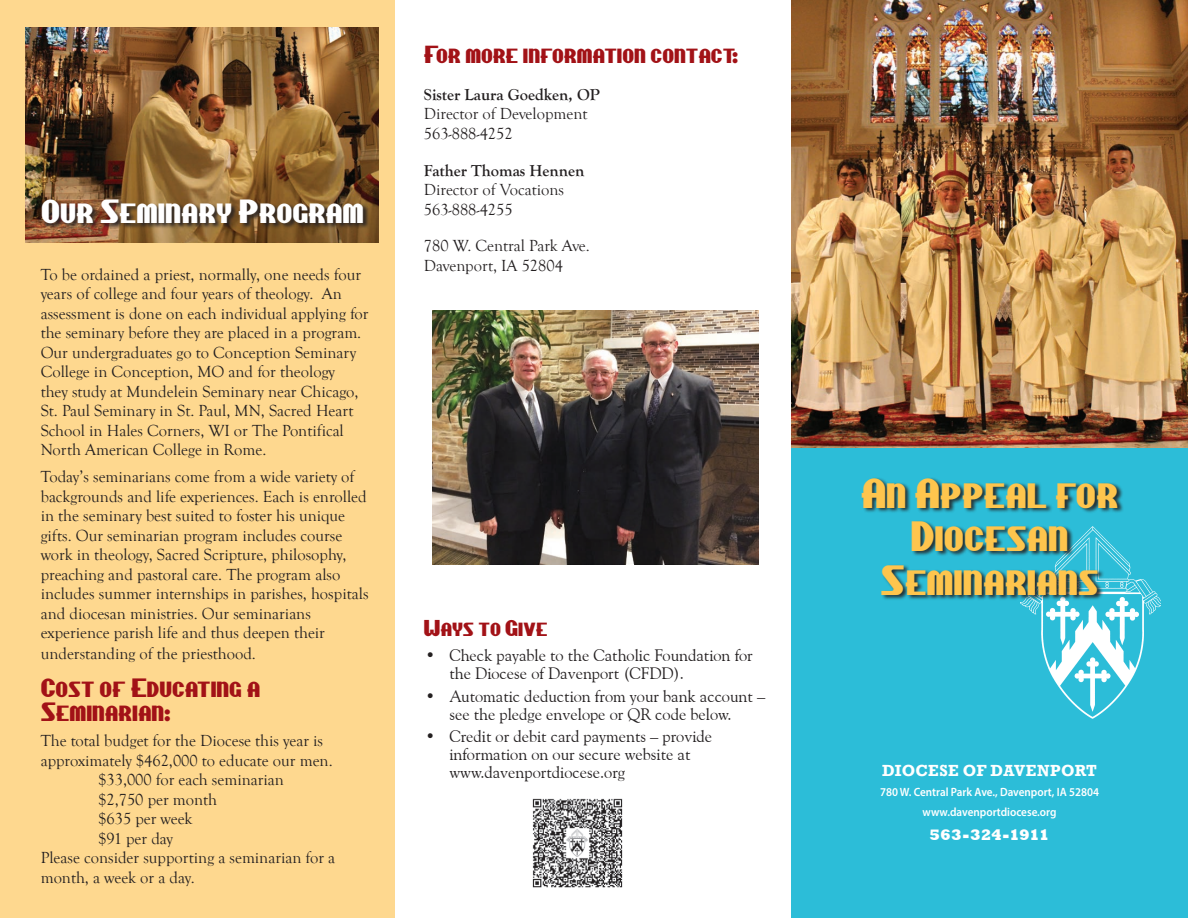
<style>
.page{position:relative;width:1188px;height:918px;background:#fff}
.page>*{position:absolute;margin:0;border:0;box-sizing:border-box;transform-origin:0 0}
.headline{font:36px/43.5px "Chippewa Falls NF";color:#fec54d;text-align:center}
.headline-2{font:28.5px "Chippewa Falls NF";color:#fff}
.subhead_18{font:22.5px/24px "Chippewa Falls NF";color:#a21217}
.body_text{font:21px "Chippewa Falls NF";color:#a21217}
.names{font:19.5px "Chippewa Falls NF";color:#a21217}
.body_text-2{font:16.5px/19.5px "Goudy Old Style T";color:#231f20}
.t1{font:16.5px/18px "Goudy Old Style BT";color:#231f20}
.rev_head{font:700 16.5px "Rockwell";letter-spacing:.01em;color:#fff;scale:.96 1}
.t2{font:800 15.6px "Rockwell";letter-spacing:-.015em;color:#fff}
.t3{font:600 12px "Myriad Pro";color:#fff;scale:.93 1}
.s1{font-weight:700}
</style>
<div class="page">
<div style="left:791px;top:27px;width:397px;height:891px;background:#2cbdd8"></div>
<div style="left:0;top:0;width:394px;height:918px;background:#fed88f"></div>
<img style="left:791px;top:0;width:397px;height:447px">
<img style="left:25px;top:27px;width:354px;height:215px">
<div style="left:42px;top:200px;width:328px;height:30px;background:#231f20;opacity:.87"></div>
<img style="left:532px;top:798px;width:91px;height:90px">
<img style="left:1020px;top:558px;width:141px;height:160px">
<div style="left:862px;top:477px;width:262px;height:124px;background:#231f20;opacity:.87"></div>
<img style="left:432px;top:310px;width:326px;height:255px">
<p class="headline-2" style="left:41px;top:192px;width:324px">Our Seminary Program</p>
<p class="body_text-2" style="left:41px;top:265px;width:329px">To be ordained a priest, normally, one needs four years of college and four years of theology. An assessment is done on each individual applying for the seminary before they are placed in a program.<br>Our undergraduates go to Conception Seminary College in Conception, MO and for theology<br>they study at Mundelein Seminary near Chicago, St. Paul Seminary in St. Paul, MN, Sacred Heart School in Hales Corners, WI or The Pontifical North American College in Rome.</p>
<p class="body_text-2" style="left:41px;top:467px;width:329px">Today’s seminarians come from a wide variety of backgrounds and life experiences. Each is enrolled in the seminary best suited to foster his unique gifts. Our seminarian program includes course work in theology, Sacred Scripture, philosophy, preaching and pastoral care. The program also includes summer internships in parishes, hospitals and diocesan ministries. Our seminarians experience parish life and thus deepen their</p>
<p class="body_text-2" style="left:41px;top:644px;width:217px">understanding of the priesthood.</p>
<p class="subhead_18" style="left:41px;top:676px;width:221px">Cost of Educating a<br>Seminarian:</p>
<p class="body_text-2" style="left:41px;top:731px;width:294px">The total budget for the Diocese this year is approximately $462,000 to educate our men.</p>
<p class="body_text-2" style="left:98px;top:770px;width:187px">$33,000 for each seminarian</p>
<p class="body_text-2" style="left:98px;top:790px;width:120px">$2,750 per month</p>
<p class="body_text-2" style="left:98px;top:809px;width:96px">$635 per week</p>
<p class="body_text-2" style="left:98px;top:829px;width:76px">$91 per day</p>
<p class="body_text-2" style="left:41px;top:848px;width:296px">Please consider supporting a seminarian for a month, a week or a day.</p>
<p class="body_text" style="left:424px;top:40px;width:316px">For more information contact:</p>
<p class="body_text-2" style="left:424px;top:85px;width:178px"><span class="s1">Sister Laura Goedken, OP<br></span>Director of Development<br>563-888-4252</p>
<p class="body_text-2" style="left:424px;top:161px;width:162px"><span class="s1">Father Thomas Hennen<br></span>Director of Vocations<br>563-888-4255</p>
<p class="body_text-2" style="left:424px;top:237px;width:168px">780 W. Central Park Ave.<br>Davenport, IA 52804</p>
<p class="names" style="left:424px;top:614px;width:125px">Ways to Give</p>
<p class="t1" style="left:449px;top:646px;width:305px;text-indent:-24px">• Check payable to the Catholic Foundation for the Diocese of Davenport (CFDD).</p>
<p class="t1" style="left:425px;top:687px;width:341px;text-align:center">• Automatic deduction from your bank account – see the pledge envelope or QR code below.</p>
<p class="t1" style="left:449px;top:727px;width:264px;text-indent:-24px">• Credit or debit card payments – provide information on our secure website at www.davenportdiocese.org</p>
<p class="headline" style="left:861px;top:471px;width:259px">An Appeal for<br>Diocesan<br>Seminarians</p>
<p class="rev_head" style="left:882px;top:760px;width:225px">DIOCESE OF DAVENPORT</p>
<p class="t3" style="left:880px;top:784px;width:237px">780 W. Central Park Ave., Davenport, IA 52804</p>
<p class="t3" style="left:923px;top:804px;width:146px">www.davenportdiocese.org</p>
<p class="t2" style="left:930px;top:826px;width:122px">563-324-1911</p>
</div>
